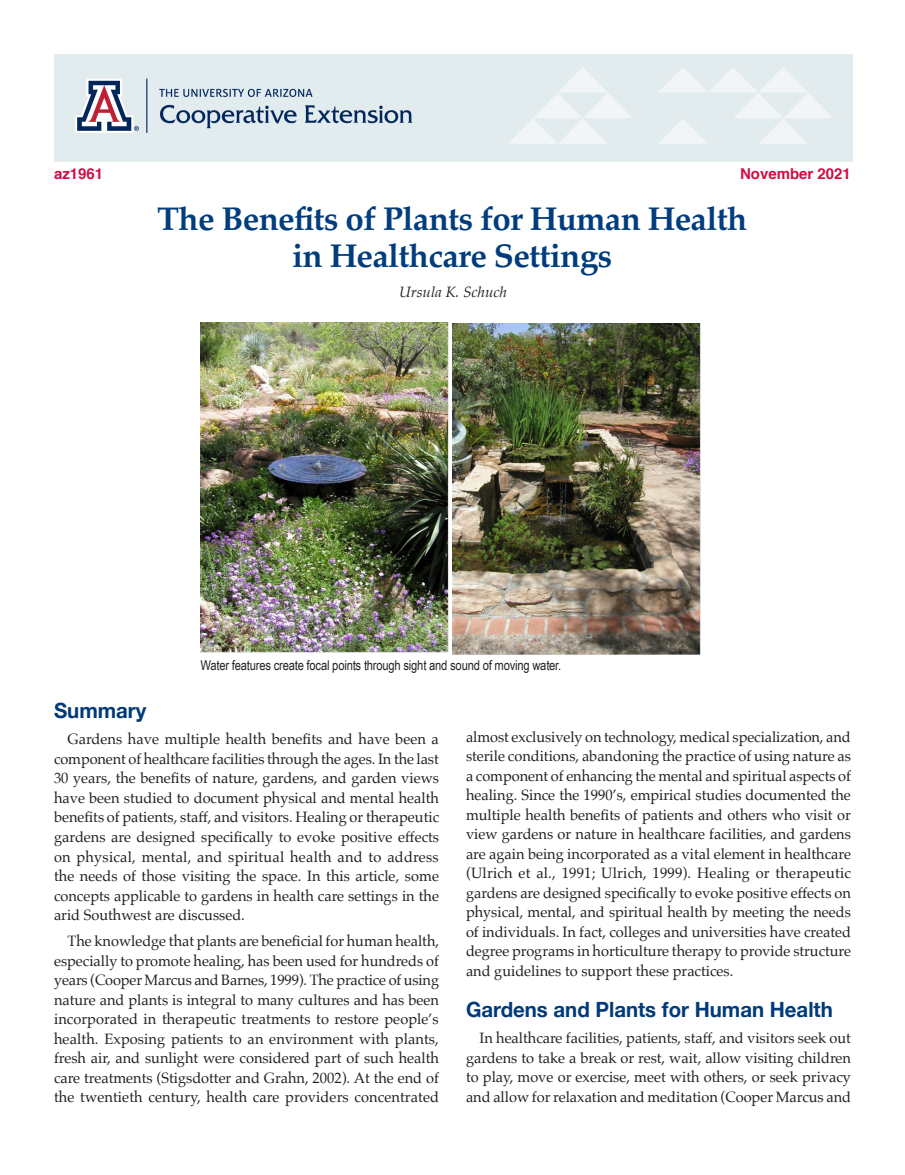
<style>
.page{position:relative;width:905px;height:1175px;background:#fff}
.page>*{position:absolute;margin:0;border:0;box-sizing:border-box;transform-origin:0 0}
.Headline{font:700 33px "Palatino";letter-spacing:-.02em;color:#013d7d}
.Subhead_1{font:700 21px "Helvetica Neue";color:#013a78}
.t1{font:15px/19.5px "Palatino";color:#231f20;text-align:justify}
.t2{font:700 15px "Helvetica";color:#d20d44}
.t3{font:italic 15px "Palatino";color:#231f20}
.t4{font:13.5px "Arial Narrow";letter-spacing:-.01em;color:#231f20}
</style>
<div class="page">
<img style="left:54px;top:54px;width:798px;height:107px">
<img style="left:201px;top:323px;width:247px;height:329px">
<img style="left:452px;top:323px;width:248px;height:332px">
<p class="t2" style="left:54px;top:162px;width:51px">az1961</p>
<p class="t2" style="left:740px;top:162px;width:112px">November 2021</p>
<p class="Headline" style="left:157px;top:190px;width:591px">The Benefits of Plants for Human Health</p>
<p class="Headline" style="left:292px;top:228px;width:321px">in Healthcare Settings</p>
<p class="t3" style="left:399px;top:279px;width:110px">Ursula K. Schuch</p>
<p class="t4" style="left:200px;top:655px;width:363px">Water features create focal points through sight and sound of moving water.</p>
<p class="Subhead_1" style="left:54px;top:694px;width:94px">Summary</p>
<p class="t1" style="left:54px;top:729px;width:386px;text-indent:14px">Gardens have multiple health benefits and have been a component of healthcare facilities through the ages. In the last 30 years, the benefits of nature, gardens, and garden views have been studied to document physical and mental health benefits of patients, staff, and visitors. Healing or therapeutic gardens are designed specifically to evoke positive effects on physical, mental, and spiritual health and to address the needs of those visiting the space. In this article, some concepts applicable to gardens in health care settings in the arid Southwest are discussed.</p>
<p class="t1" style="left:54px;top:931px;width:386px;text-indent:14px">The knowledge that plants are beneficial for human health, especially to promote healing, has been used for hundreds of years (Cooper Marcus and Barnes, 1999). The practice of using nature and plants is integral to many cultures and has been incorporated in therapeutic treatments to restore people’s health. Exposing patients to an environment with plants, fresh air, and sunlight were considered part of such health care treatments (Stigsdotter and Grahn, 2002). At the end of the twentieth century, health care providers concentrated</p>
<p class="t1" style="left:466px;top:727px;width:386px">almost exclusively on technology, medical specialization, and sterile conditions, abandoning the practice of using nature as a component of enhancing the mental and spiritual aspects of healing. Since the 1990’s, empirical studies documented the multiple health benefits of patients and others who visit or view gardens or nature in healthcare facilities, and gardens are again being incorporated as a vital element in healthcare (Ulrich et al., 1991; Ulrich, 1999). Healing or therapeutic gardens are designed specifically to evoke positive effects on physical, mental, and spiritual health by meeting the needs of individuals. In fact, colleges and universities have created degree programs in horticulture therapy to provide structure and guidelines to support these practices.</p>
<p class="Subhead_1" style="left:466px;top:993px;width:368px">Gardens and Plants for Human Health</p>
<p class="t1" style="left:466px;top:1028px;width:386px;text-indent:14px">In healthcare facilities, patients, staff, and visitors seek out gardens to take a break or rest, wait, allow visiting children to play, move or exercise, meet with others, or seek privacy and allow for relaxation and meditation (Cooper Marcus and</p>
</div>
